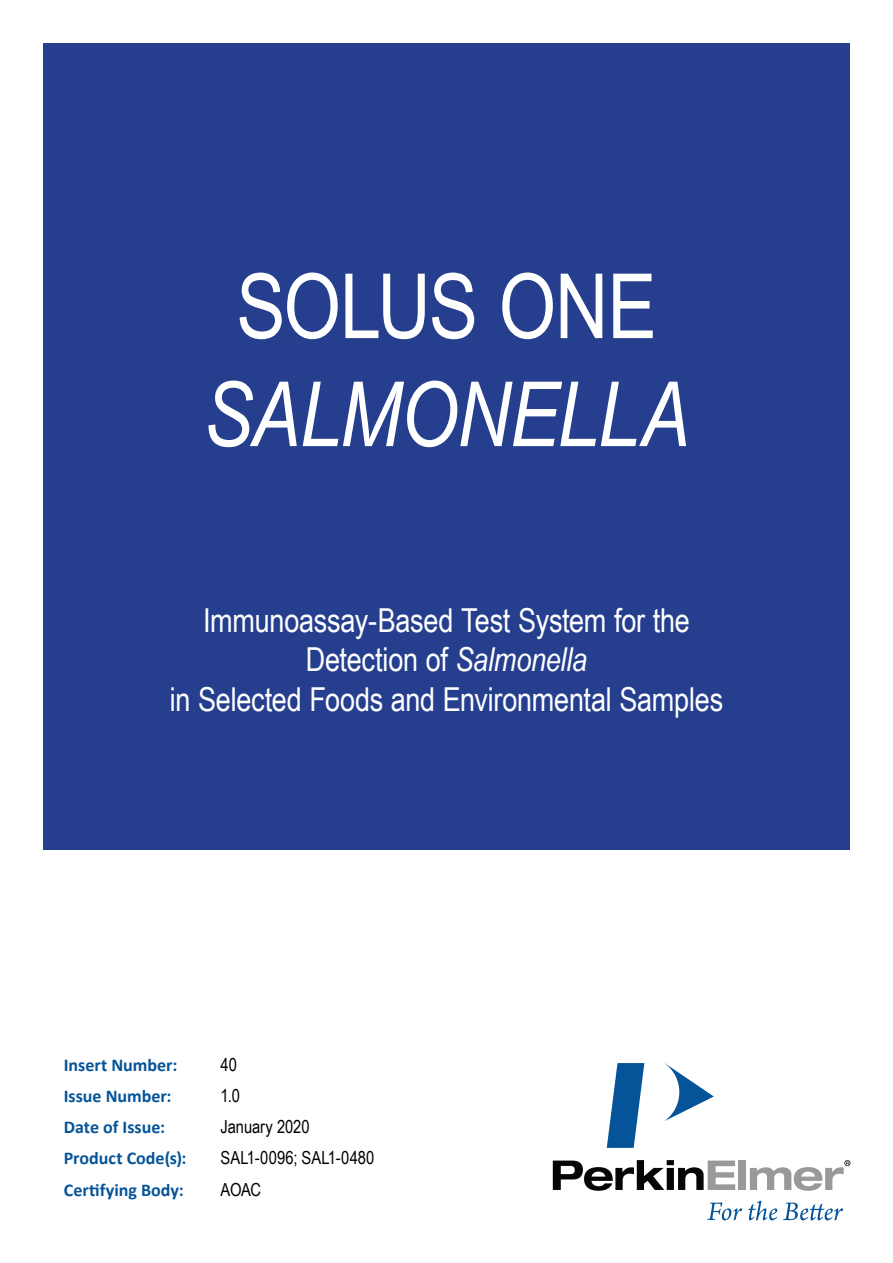
<style>
.page{position:relative;width:893px;height:1263px;background:#fff}
.page>*{position:absolute;margin:0;border:0;box-sizing:border-box;transform-origin:0 0}
.t1{font:italic 90px "Arial Narrow";letter-spacing:-.01em;color:#fff}
.t2{font:90px "Arial Narrow";letter-spacing:-.015em;color:#fff}
.t3{font:33px/39.6px "Arial Narrow";letter-spacing:-.01em;color:#fff;text-align:center}
.t4{font:700 18px "Calibri";color:#055398}
.t5{font:18px "Arial Narrow";letter-spacing:-.005em;color:#000}
.s1{font-style:italic}
</style>
<div class="page">
<div style="left:43px;top:43px;width:807px;height:807px;background:#253f8e"></div>
<svg style="left:553px;top:1160px;width:182px;height:31px"></svg>
<div style="left:738px;top:1160px;width:8px;height:30px;background:#999"></div>
<svg style="left:665px;top:1063px;width:49px;height:58px"></svg>
<svg style="left:607px;top:1063px;width:37px;height:85px"></svg>
<svg style="left:750px;top:1160px;width:100px;height:31px"></svg>
<svg style="left:707px;top:1202px;width:35px;height:18px"></svg>
<svg style="left:748px;top:1201px;width:29px;height:19px"></svg>
<svg style="left:783px;top:1202px;width:60px;height:18px"></svg>
<p class="t2" style="left:236px;top:240px;width:422px">SOLUS ONE</p>
<p class="t1" style="left:203px;top:352px;width:488px">SALMONELLA</p>
<p class="t3" style="left:170px;top:599px;width:555px">Immunoassay-Based Test System for the<br>Detection of <span class="s1">Salmonella<br></span>in Selected Foods and Environmental Samples</p>
<p class="t4" style="left:64px;top:1052px;width:115px">Insert Number:</p>
<p class="t5" style="left:221px;top:1051px;width:18px">40</p>
<p class="t4" style="left:64px;top:1084px;width:109px">Issue Number:</p>
<p class="t5" style="left:221px;top:1083px;width:21px">1.0</p>
<p class="t4" style="left:64px;top:1114px;width:103px">Date of Issue:</p>
<p class="t5" style="left:221px;top:1113px;width:91px">January 2020</p>
<p class="t4" style="left:64px;top:1145px;width:124px">Product Code(s):</p>
<p class="t5" style="left:221px;top:1144px;width:155px">SAL1-0096; SAL1-0480</p>
<p class="t4" style="left:64px;top:1177px;width:122px">Certifying Body:</p>
<p class="t5" style="left:221px;top:1176px;width:42px">AOAC</p>
</div>
